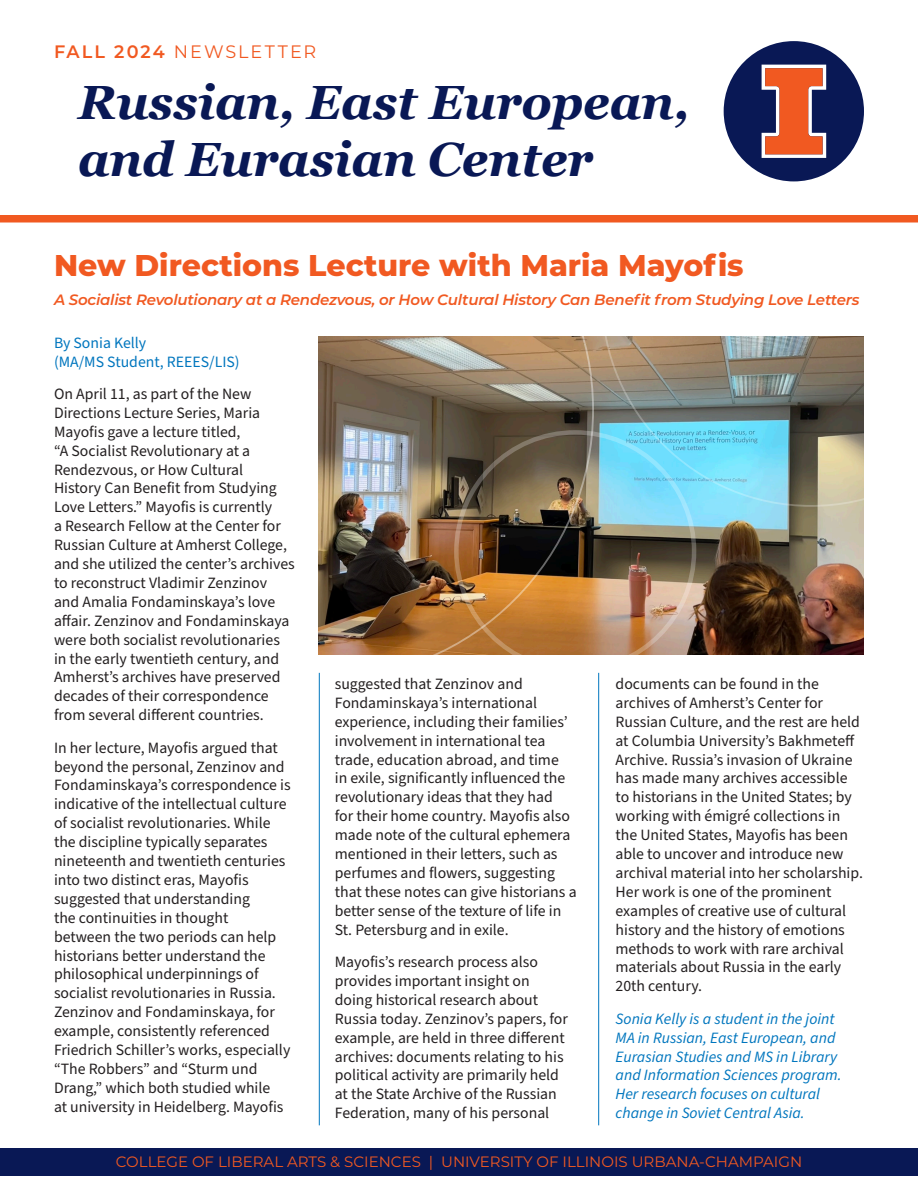
<style>
.page{position:relative;width:918px;height:1188px;background:#fff}
.page>*{position:absolute;margin:0;border:0;box-sizing:border-box;transform-origin:0 0}
.t1{font:italic 700 48px "Georgia";letter-spacing:-.005em;color:#091855}
.t2{font:800 30px "Montserrat";color:#f15921}
.book_titles{font:18px "Montserrat";letter-spacing:.115em;color:#f15921}
.t3{font:15.75px/18.9px "Source Sans Pro";color:#231f20}
.t4{font:italic 15.75px/18.9px "Source Sans Pro";color:#0076be}
.t5{font:15.75px/18.9px "Source Sans Pro";color:#0076be}
.t6{font:italic 600 15px "Montserrat";letter-spacing:-.015em;color:#f15921}
.t7{font:15px "Montserrat";color:#f15921}
.s1{font-weight:600}
</style>
<div class="page">
<img style="left:319px;top:336px;width:545px;height:319px">
<svg style="left:601px;top:87px;width:263px;height:420px"></svg>
<div style="left:724px;top:41px;width:140px;height:140px;background:#091855;border-radius:50%"></div>
<svg style="left:762px;top:65px;width:64px;height:93px"></svg>
<div style="left:0;top:215px;width:918px;height:8px;background:#f15921"></div>
<div style="left:0;top:1148px;width:918px;height:27px;background:#091855"></div>
<hr style="left:319px;top:673px;width:1px;height:452px;background:#0076be">
<hr style="left:598px;top:673px;width:1px;height:452px;background:#0076be">
<p class="book_titles" style="left:54px;top:39px;width:264px"><span class="s1">FALL 2024</span> NEWSLETTER</p>
<p class="t1" style="left:78px;top:66px;width:613px">Russian, East European,</p>
<p class="t1" style="left:78px;top:124px;width:517px">and Eurasian Center</p>
<p class="t2" style="left:54px;top:243px;width:691px">New Directions Lecture with Maria Mayofis</p>
<p class="t6" style="left:54px;top:289px;width:807px">A Socialist Revolutionary at a Rendezvous, or How Cultural History Can Benefit from Studying Love Letters</p>
<p class="t5" style="left:54px;top:334px;width:187px">By Sonia Kelly<br>(MA/MS Student, REEES/LIS)</p>
<p class="t3" style="left:54px;top:385px;width:242px">On April 11, as part of the New Directions Lecture Series, Maria Mayofis gave a lecture titled,<br>“A Socialist Revolutionary at a Rendezvous, or How Cultural<br>History Can Benefit from Studying Love Letters.” Mayofis is currently<br>a Research Fellow at the Center for Russian Culture at Amherst College, and she utilized the center’s archives to reconstruct Vladimir Zenzinov and Amalia Fondaminskaya’s love affair. Zenzinov and Fondaminskaya were both socialist revolutionaries in the early twentieth century, and Amherst’s archives have preserved decades of their correspondence from several different countries.</p>
<p class="t3" style="left:54px;top:739px;width:238px">In her lecture, Mayofis argued that beyond the personal, Zenzinov and Fondaminskaya’s correspondence is indicative of the intellectual culture of socialist revolutionaries. While the discipline typically separates nineteenth and twentieth centuries into two distinct eras, Mayofis suggested that understanding<br>the continuities in thought<br>between the two periods can help historians better understand the philosophical underpinnings of socialist revolutionaries in Russia.<br>Zenzinov and Fondaminskaya, for example, consistently referenced Friedrich Schiller’s works, especially “The Robbers” and “Sturm und Drang,” which both studied while<br>at university in Heidelberg. Mayofis</p>
<p class="t3" style="left:616px;top:675px;width:249px">documents can be found in the archives of Amherst’s Center for Russian Culture, and the rest are held at Columbia University’s Bakhmeteff Archive. Russia’s invasion of Ukraine has made many archives accessible to historians in the United States; by working with émigré collections in the United States, Mayofis has been able to uncover and introduce new archival material into her scholarship.<br>Her work is one of the prominent examples of creative use of cultural history and the history of emotions methods to work with rare archival materials about Russia in the early 20th century.</p>
<p class="t4" style="left:616px;top:1010px;width:228px">Sonia Kelly is a student in the joint MA in Russian, East European, and Eurasian Studies and MS in Library and Information Sciences program.<br>Her research focuses on cultural change in Soviet Central Asia.</p>
<p class="t3" style="left:335px;top:675px;width:243px">suggested that Zenzinov and Fondaminskaya’s international experience, including their families’ involvement in international tea trade, education abroad, and time<br>in exile, significantly influenced the revolutionary ideas that they had<br>for their home country. Mayofis also made note of the cultural ephemera mentioned in their letters, such as perfumes and flowers, suggesting that these notes can give historians a better sense of the texture of life in St. Petersburg and in exile.</p>
<p class="t3" style="left:335px;top:953px;width:235px">Mayofis’s research process also provides important insight on doing historical research about Russia today. Zenzinov’s papers, for example, are held in three different archives: documents relating to his political activity are primarily held at the State Archive of the Russian Federation, many of his personal</p>
<p class="t7" style="left:116px;top:1151px;width:688px">COLLEGE OF LIBERAL ARTS &amp; SCIENCES | UNIVERSITY OF ILLINOIS URBANA-CHAMPAIGN</p>
</div>
